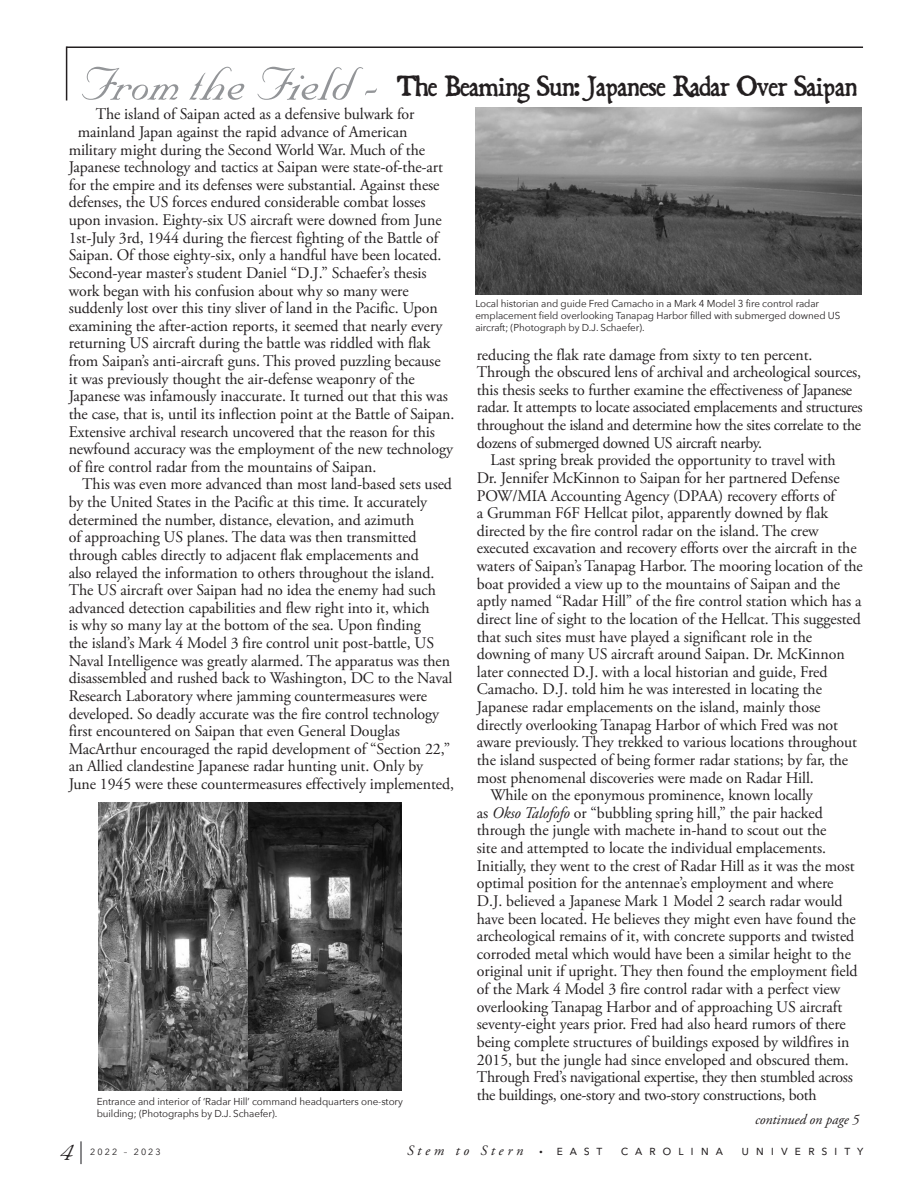
<style>
.page{position:relative;width:918px;height:1188px;background:#fff}
.page>*{position:absolute;margin:0;border:0;box-sizing:border-box;transform-origin:0 0}
.Regular_size_text{font:55.5px "Nuptial Script";color:#939598}
.Regular_size_text-2{font:37.5px "Nuptial Script";color:#231f20}
.Regular_size_text-3{font:33px "Black Beard";letter-spacing:-.01em;color:#231f20}
.Regular_size_text-4{font:16.2px/17.7px "Adobe Garamond Pro";letter-spacing:-.005em;color:#231f20}
.Regular_size_text-5{font:italic 14.25px "Adobe Garamond Pro";letter-spacing:.27em;color:#231f20}
.Regular_size_text-6{font:italic 14.25px "Adobe Garamond Pro";letter-spacing:-.005em;color:#231f20}
.t1{font:13.5px "Avenir Next";letter-spacing:.5em;color:#231f20}
.Regular_size_text-7{font:10.05px/12px "Avenir Next";letter-spacing:-.01em;color:#231f20}
.t2{font:9px "Avenir Next";letter-spacing:.23em;color:#231f20}
.s1{font-style:italic}
.s2{font-size:9px}
.s3{font-family:"Avenir Next";font-style:normal;font-size:13.5px}
</style>
<div class="page">
<hr style="left:80px;top:1141px;width:2px;height:23px;background:#636366">
<img style="left:99px;top:803px;width:303px;height:287px">
<img style="left:475px;top:108px;width:387px;height:186px">
<hr style="left:67px;top:46px;width:796px;height:2px;background:#231f20">
<hr style="left:66px;top:46px;width:1px;height:54px;background:#231f20">
<p class="Regular_size_text" style="left:79px;top:53px;width:303px">From the Field -</p>
<p class="Regular_size_text-3" style="left:397px;top:67px;width:462px">The Beaming Sun: Japanese Radar Over Saipan</p>
<p class="Regular_size_text-4" style="left:96px;top:106px;width:320px">The island of Saipan acted as a defensive bulwark for</p>
<p class="Regular_size_text-4" style="left:78px;top:124px;width:331px">mainland Japan against the rapid advance of American</p>
<p class="Regular_size_text-4" style="left:69px;top:141px;width:358px">military might during the Second World War. Much of the</p>
<p class="Regular_size_text-4" style="left:69px;top:159px;width:376px">Japanese technology and tactics at Saipan were state-of-the-art</p>
<p class="Regular_size_text-4" style="left:69px;top:176px;width:372px">for the empire and its defenses were substantial. Against these</p>
<p class="Regular_size_text-4" style="left:69px;top:194px;width:358px">defenses, the US forces endured considerable combat losses</p>
<p class="Regular_size_text-4" style="left:69px;top:212px;width:374px">upon invasion. Eighty-six US aircraft were downed from June</p>
<p class="Regular_size_text-4" style="left:69px;top:229px;width:371px">1st-July 3rd, 1944 during the fiercest fighting of the Battle of</p>
<p class="Regular_size_text-4" style="left:69px;top:247px;width:374px">Saipan. Of those eighty-six, only a handful have been located.</p>
<p class="Regular_size_text-4" style="left:69px;top:265px;width:359px">Second-year master’s student Daniel “D.J.” Schaefer’s thesis</p>
<p class="Regular_size_text-4" style="left:69px;top:282px;width:341px">work began with his confusion about why so many were</p>
<p class="Regular_size_text-4" style="left:69px;top:300px;width:371px">suddenly lost over this tiny sliver of land in the Pacific. Upon</p>
<p class="Regular_size_text-4" style="left:69px;top:317px;width:375px">examining the after-action reports, it seemed that nearly every</p>
<p class="Regular_size_text-4" style="left:69px;top:335px;width:363px">returning US aircraft during the battle was riddled with flak</p>
<p class="Regular_size_text-4" style="left:69px;top:353px;width:373px">from Saipan’s anti-aircraft guns. This proved puzzling because</p>
<p class="Regular_size_text-4" style="left:69px;top:370px;width:348px">it was previously thought the air-defense weaponry of the</p>
<p class="Regular_size_text-4" style="left:69px;top:388px;width:381px">Japanese was infamously inaccurate. It turned out that this was</p>
<p class="Regular_size_text-4" style="left:69px;top:406px;width:387px">the case, that is, until its inflection point at the Battle of Saipan.</p>
<p class="Regular_size_text-4" style="left:69px;top:423px;width:368px">Extensive archival research uncovered that the reason for this</p>
<p class="Regular_size_text-4" style="left:69px;top:441px;width:386px">newfound accuracy was the employment of the new technology</p>
<p class="Regular_size_text-4" style="left:69px;top:458px;width:309px">of fire control radar from the mountains of Saipan.</p>
<p class="Regular_size_text-4" style="left:69px;top:476px;width:387px;text-indent:14px">This was even more advanced than most land-based sets used by the United States in the Pacific at this time. It accurately determined the number, distance, elevation, and azimuth<br>of approaching US planes. The data was then transmitted through cables directly to adjacent flak emplacements and<br>also relayed the information to others throughout the island.<br>The US aircraft over Saipan had no idea the enemy had such advanced detection capabilities and flew right into it, which<br>is why so many lay at the bottom of the sea. Upon finding<br>the island’s Mark 4 Model 3 fire control unit post-battle, US Naval Intelligence was greatly alarmed. The apparatus was then disassembled and rushed back to Washington, DC to the Naval Research Laboratory where jamming countermeasures were developed. So deadly accurate was the fire control technology first encountered on Saipan that even General Douglas MacArthur encouraged the rapid development of “Section 22,” an Allied clandestine Japanese radar hunting unit. Only by June 1945 were these countermeasures effectively implemented,</p>
<p class="Regular_size_text-7" style="left:97px;top:1095px;width:308px">Entrance and interior of ‘Radar Hill’ command headquarters one-story building; (Photographs by D.J. Schaefer).</p>
<p class="Regular_size_text-7" style="left:475px;top:298px;width:367px">Local historian and guide Fred Camacho in a Mark 4 Model 3 fire control radar emplacement field overlooking Tanapag Harbor filled with submerged downed US aircraft; (Photograph by D.J. Schaefer).</p>
<p class="Regular_size_text-4" style="left:477px;top:346px;width:387px">reducing the flak rate damage from sixty to ten percent.<br>Through the obscured lens of archival and archeological sources, this thesis seeks to further examine the effectiveness of Japanese radar. It attempts to locate associated emplacements and structures throughout the island and determine how the sites correlate to the dozens of submerged downed US aircraft nearby.</p>
<p class="Regular_size_text-4" style="left:477px;top:452px;width:388px;text-indent:14px">Last spring break provided the opportunity to travel with<br>Dr. Jennifer McKinnon to Saipan for her partnered Defense POW/MIA Accounting Agency (DPAA) recovery efforts of<br>a Grumman F6F Hellcat pilot, apparently downed by flak directed by the fire control radar on the island. The crew executed excavation and recovery efforts over the aircraft in the waters of Saipan’s Tanapag Harbor. The mooring location of the boat provided a view up to the mountains of Saipan and the aptly named “Radar Hill” of the fire control station which has a direct line of sight to the location of the Hellcat. This suggested that such sites must have played a significant role in the downing of many US aircraft around Saipan. Dr. McKinnon later connected D.J. with a local historian and guide, Fred Camacho. D.J. told him he was interested in locating the Japanese radar emplacements on the island, mainly those directly overlooking Tanapag Harbor of which Fred was not aware previously. They trekked to various locations throughout the island suspected of being former radar stations; by far, the most phenomenal discoveries were made on Radar Hill.</p>
<p class="Regular_size_text-4" style="left:477px;top:787px;width:382px;text-indent:14px">While on the eponymous prominence, known locally<br>as <span class="s1">Okso Talofofo</span> or “bubbling spring hill,” the pair hacked through the jungle with machete in-hand to scout out the<br>site and attempted to locate the individual emplacements.<br>Initially, they went to the crest of Radar Hill as it was the most optimal position for the antennae’s employment and where D.J. believed a Japanese Mark 1 Model 2 search radar would have been located. He believes they might even have found the archeological remains of it, with concrete supports and twisted corroded metal which would have been a similar height to the original unit if upright. They then found the employment field of the Mark 4 Model 3 fire control radar with a perfect view overlooking Tanapag Harbor and of approaching US aircraft seventy-eight years prior. Fred had also heard rumors of there being complete structures of buildings exposed by wildfires in 2015, but the jungle had since enveloped and obscured them.<br>Through Fred’s navigational expertise, they then stumbled across the buildings, one-story and two-story constructions, both</p>
<p class="Regular_size_text-6" style="left:755px;top:1111px;width:106px">continued on page 5</p>
<p class="Regular_size_text-2" style="left:62px;top:1128px;width:14px">4</p>
<p class="t2" style="left:90px;top:1144px;width:72px">2022 – 2023</p>
<p class="Regular_size_text-5" style="left:407px;top:1142px;width:197px">Stem to Stern <span class="s2">•</span> <span class="s3">e a s t</span></p>
<p class="t1" style="left:621px;top:1139px;width:104px">carolina</p>
<p class="t1" style="left:741px;top:1139px;width:123px">university</p>
</div>
